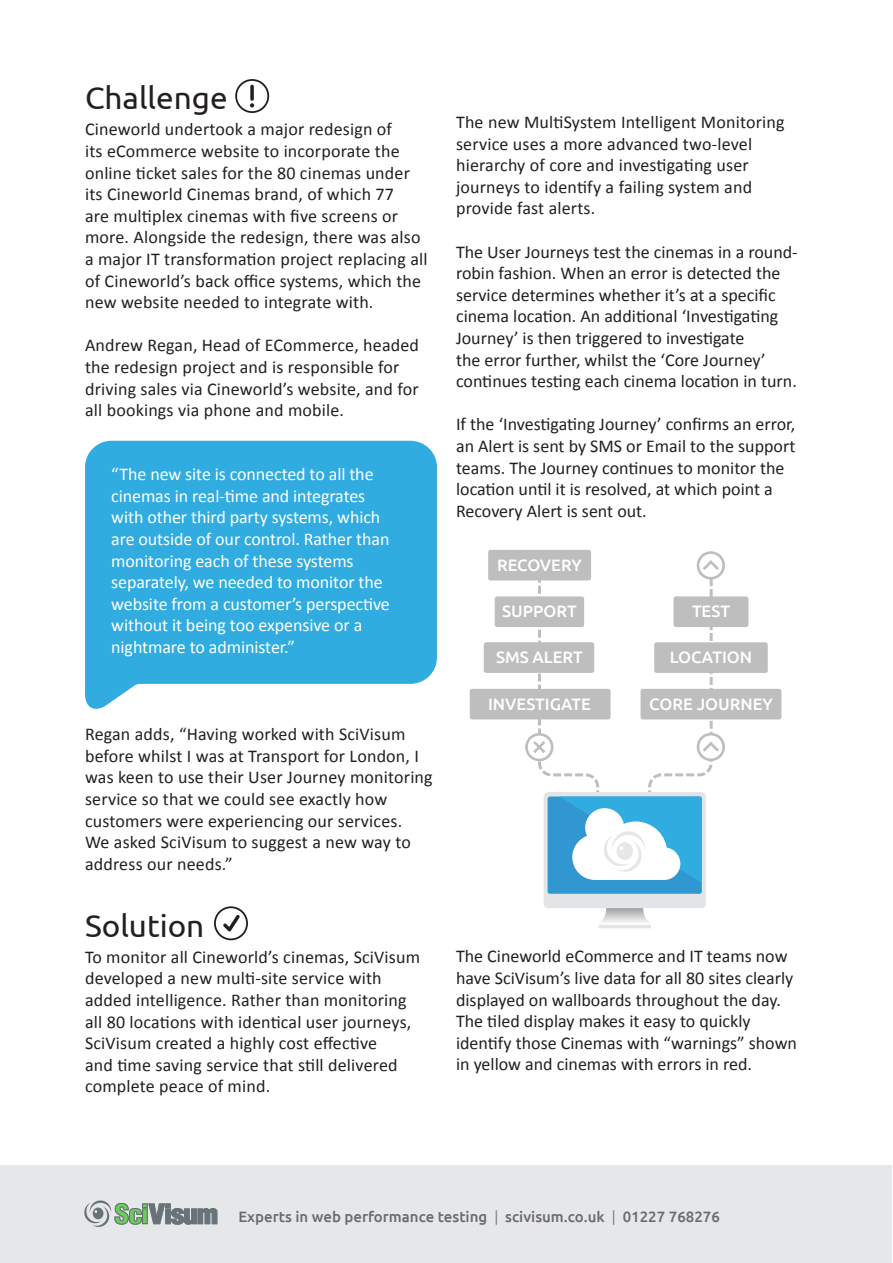
<style>
.page{position:relative;width:893px;height:1263px;background:#fff}
.page>*{position:absolute;margin:0;border:0;box-sizing:border-box;transform-origin:0 0}
.t1{font:31.5px "Ubuntu";color:#231f20}
.t2{font:18px/21.6px "Calibri";letter-spacing:.01em;color:#231f20}
.t3{font:18px/21.6px "Calibri";letter-spacing:-.005em;color:#fff}
.t4{font:500 16.65px "Ubuntu";color:#fff}
.t5{font:500 15px "Ubuntu";color:#6b6b6e}
.s1{font-weight:300}
</style>
<div class="page">
<svg style="left:85px;top:441px;width:352px;height:268px;background:#43b3e3"></svg>
<svg style="left:235px;top:79px;width:34px;height:34px"></svg>
<svg style="left:214px;top:906px;width:34px;height:34px"></svg>
<div style="left:1px;top:1165px;width:891px;height:97px;background:#e6e7e9"></div>
<svg style="left:84px;top:1200px;width:133px;height:27px"></svg>
<div style="left:525px;top:733px;width:28px;height:28px;border:3px solid #bebebe;border-radius:50%"></div>
<div style="left:470px;top:689px;width:141px;height:30px;background:#bebebe;border-radius:2px"></div>
<div style="left:654px;top:642px;width:114px;height:31px;background:#bebebe;border-radius:2px"></div>
<div style="left:484px;top:642px;width:110px;height:31px;background:#bebebe;border-radius:2px"></div>
<div style="left:641px;top:689px;width:140px;height:30px;background:#bebebe;border-radius:2px"></div>
<div style="left:495px;top:596px;width:89px;height:31px;background:#bebebe;border-radius:2px"></div>
<div style="left:673px;top:596px;width:75px;height:31px;background:#bebebe;border-radius:2px"></div>
<div style="left:488px;top:550px;width:103px;height:30px;background:#bebebe;border-radius:2px"></div>
<div style="left:697px;top:733px;width:28px;height:28px;border:3px solid #bebebe;border-radius:50%"></div>
<svg style="left:698px;top:553px;width:26px;height:25px"></svg>
<div style="left:697px;top:551px;width:28px;height:29px;border:3px solid #bebebe;border-radius:50%"></div>
<hr style="left:598px;top:924px;width:53px;height:4px;background:#e3e4e6">
<svg style="left:598px;top:908px;width:53px;height:17px"></svg>
<div style="left:544px;top:792px;width:162px;height:116px;background:#e3e4e6;border-radius:4px"></div>
<div style="left:548px;top:796px;width:154px;height:98px;background:#3197d0;border-radius:2px"></div>
<svg style="left:530px;top:558px;width:192px;height:325px"></svg>
<p class="t1" style="left:85px;top:79px;width:144px">Challenge</p>
<p class="t2" style="left:85px;top:119px;width:344px">Cineworld undertook a major redesign of<br>its eCommerce website to incorporate the online ticket sales for the 80 cinemas under its Cineworld Cinemas brand, of which 77<br>are multiplex cinemas with five screens or more. Alongside the redesign, there was also a major IT transformation project replacing all of Cineworld’s back office systems, which the new website needed to integrate with.</p>
<p class="t2" style="left:85px;top:335px;width:335px">Andrew Regan, Head of ECommerce, headed the redesign project and is responsible for driving sales via Cineworld’s website, and for all bookings via phone and mobile.</p>
<p class="t3" style="left:111px;top:463px;width:280px">“The new site is connected to all the cinemas in real-time and integrates with other third party systems, which are outside of our control. Rather than monitoring each of these systems separately, we needed to monitor the</p>
<p class="t3" style="left:111px;top:593px;width:280px">website from a customer’s perspective without it being too expensive or a nightmare to administer.”</p>
<p class="t2" style="left:85px;top:723px;width:349px">Regan adds, “Having worked with SciVisum before whilst I was at Transport for London, I was keen to use their User Journey monitoring service so that we could see exactly how customers were experiencing our services.<br>We asked SciVisum to suggest a new way to address our needs.”</p>
<p class="t1" style="left:85px;top:906px;width:121px">Solution</p>
<p class="t2" style="left:85px;top:946px;width:337px">To monitor all Cineworld’s cinemas, SciVisum developed a new multi-site service with added intelligence. Rather than monitoring all 80 locations with identical user journeys, SciVisum created a highly cost effective<br>and time saving service that still delivered complete peace of mind.</p>
<p class="t2" style="left:456px;top:111px;width:330px">The new MultiSystem Intelligent Monitoring service uses a more advanced two-level hierarchy of core and investigating user journeys to identify a failing system and provide fast alerts.</p>
<p class="t2" style="left:456px;top:241px;width:343px">The User Journeys test the cinemas in a round&shy;robin fashion. When an error is detected the service determines whether it’s at a specific cinema location. An additional ‘Investigating Journey’ is then triggered to investigate<br>the error further, whilst the ‘Core Journey’ continues testing each cinema location in turn.</p>
<p class="t2" style="left:456px;top:414px;width:341px">If the ‘Investigating Journey’ confirms an error, an Alert is sent by SMS or Email to the support teams. The Journey continues to monitor the location until it is resolved, at which point a Recovery Alert is sent out.</p>
<p class="t4" style="left:497px;top:555px;width:86px">RECOVERY</p>
<p class="t4" style="left:502px;top:600px;width:76px">SUPPORT</p>
<p class="t4" style="left:692px;top:600px;width:39px">TEST</p>
<p class="t4" style="left:496px;top:646px;width:88px">SMS ALERT</p>
<p class="t4" style="left:488px;top:693px;width:104px">INVESTIGATE</p>
<p class="t4" style="left:649px;top:693px;width:125px">CORE JOURNEY</p>
<p class="t4" style="left:670px;top:647px;width:84px">LOCATION</p>
<p class="t2" style="left:456px;top:946px;width:339px">The Cineworld eCommerce and IT teams now have SciVisum’s live data for all 80 sites clearly</p>
<p class="t2" style="left:456px;top:989px;width:343px">displayed on wallboards throughout the day.<br>The tiled display makes it easy to quickly identify those Cinemas with “warnings” shown in yellow and cinemas with errors in red.</p>
<p class="t5" style="left:238px;top:1207px;width:483px">Experts in web performance testing <span class="s1">|</span> scivisum.co.uk <span class="s1">|</span> 01227 768276</p>
</div>
